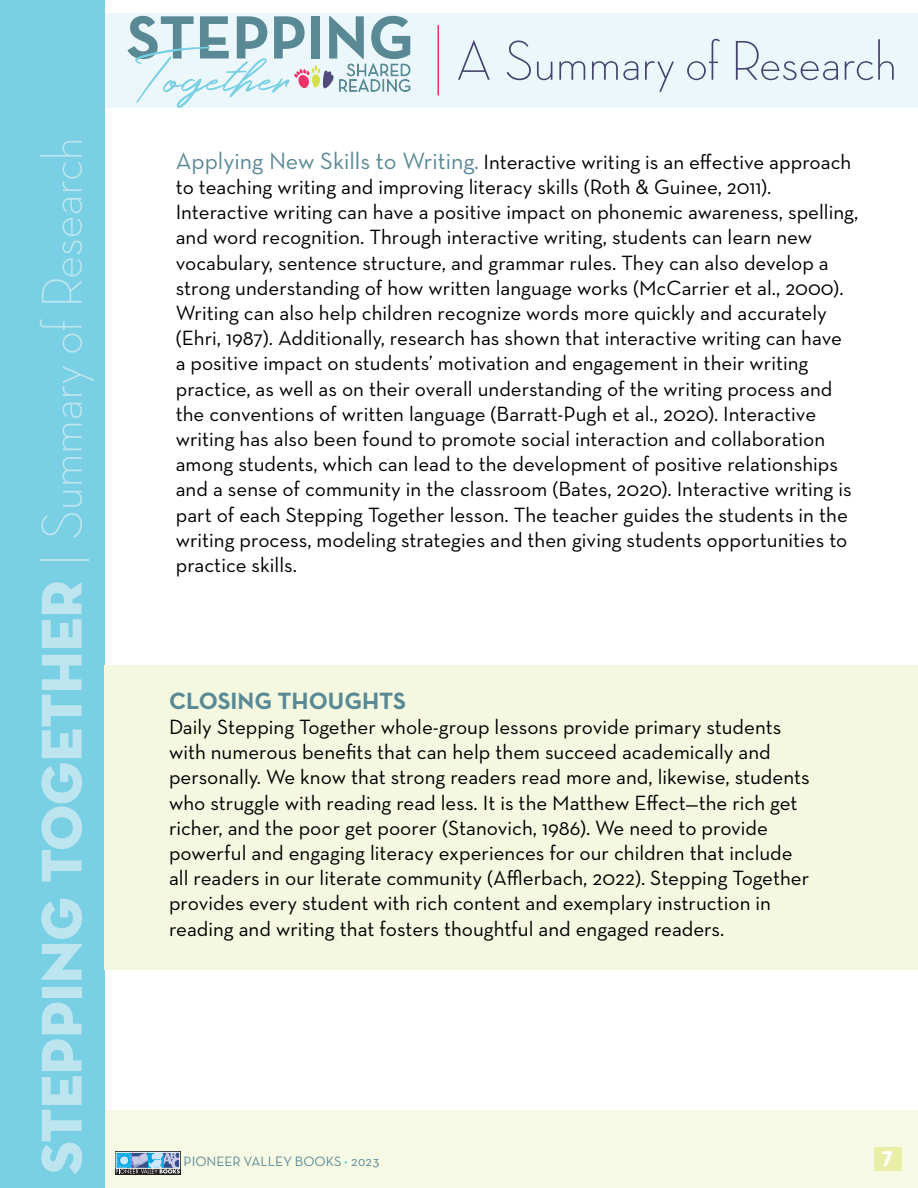
<style>
.page{position:relative;width:918px;height:1188px;background:#fff}
.page>*{position:absolute;margin:0;border:0;box-sizing:border-box;transform-origin:0 0}
.t1{font:300 58.5px "Neutra Disp";color:#bde5f0}
.t2{font:300 57px "Neutra Disp";color:#474370}
.t3{font:700 24px "Neutra Text";color:#5a8996}
.t4{font:700 24px "Neutra Text";color:#fff}
.t5{font:21px/25.2px "Neutra Text";color:#000}
.t6{font:13.8px "Neutra Text TF";color:#5d8a98}
.s1{font-family:"Neutra Disp Titling";font-weight:400}
.s2{font-size:24px;color:#5a8996}
.s3{font-style:italic;font-size:24px;color:#5a8996}
.s4{color:#79d0e4}
</style>
<div class="page">
<div style="left:92px;top:14px;width:826px;height:94px;background:#ebf7fa"></div>
<div style="left:92px;top:1110px;width:826px;height:78px;background:#f6f9e4"></div>
<div style="left:0;top:0;width:105px;height:1188px;background:#79d0e4"></div>
<svg style="left:127px;top:16px;width:284px;height:92px"></svg>
<hr style="left:437px;top:25px;width:2px;height:70px;background:#ee2f63">
<div style="left:874px;top:1148px;width:27px;height:23px;background:#e9eea7"></div>
<svg style="left:115px;top:1151px;width:66px;height:23px"></svg>
<svg style="left:116px;top:1154px;width:64px;height:20px"></svg>
<div style="left:116px;top:1152px;width:64px;height:16px;border:1px solid #fff"></div>
<div style="left:105px;top:665px;width:813px;height:305px;background:#f4f8e0"></div>
<h1 class="t1" style="left:30px;top:1174px;width:1038px;rotate:-90deg"><span class="s1">stepping together</span> | Summary of Research</h1>
<h2 class="t2" style="left:456px;top:29px;width:443px">A Summary of Research</h2>
<p class="t5" style="left:176px;top:149px;width:684px"><span class="s2">Applying New Skills to Writing</span><span class="s3">.</span> Interactive writing is an effective approach to teaching writing and improving literacy skills (Roth &amp; Guinee, 2011).<br>Interactive writing can have a positive impact on phonemic awareness, spelling, and word recognition. Through interactive writing, students can learn new vocabulary, sentence structure, and grammar rules. They can also develop a strong understanding of how written language works (McCarrier et al., 2000).<br>Writing can also help children recognize words more quickly and accurately (Ehri, 1987). Additionally, research has shown that interactive writing can have<br>a positive impact on students’ motivation and engagement in their writing practice, as well as on their overall understanding of the writing process and the conventions of written language (Barratt-Pugh et al., 2020). Interactive writing has also been found to promote social interaction and collaboration among students, which can lead to the development of positive relationships and a sense of community in the classroom (Bates, 2020). Interactive writing is part of each Stepping Together lesson. The teacher guides the students in the writing process, modeling strategies and then giving students opportunities to practice skills.</p>
<p class="t3" style="left:169px;top:686px;width:239px">CLOSING THOUGHTS</p>
<p class="t5" style="left:169px;top:714px;width:642px">Daily Stepping Together whole-group lessons provide primary students with numerous benefits that can help them succeed academically and personally. We know that strong readers read more and, likewise, students who struggle with reading read less. It is the Matthew Effect—the rich get richer, and the poor get poorer (Stanovich, 1986). We need to provide powerful and engaging literacy experiences for our children that include all readers in our literate community (Afflerbach, 2022). Stepping Together provides every student with rich content and exemplary instruction in reading and writing that fosters thoughtful and engaged readers.</p>
<p class="t6" style="left:184px;top:1153px;width:198px">PIONEER VALLEY BOOKS <span class="s4">•</span> 2023</p>
<p class="t4" style="left:882px;top:1141px;width:13px">7</p>
</div>
